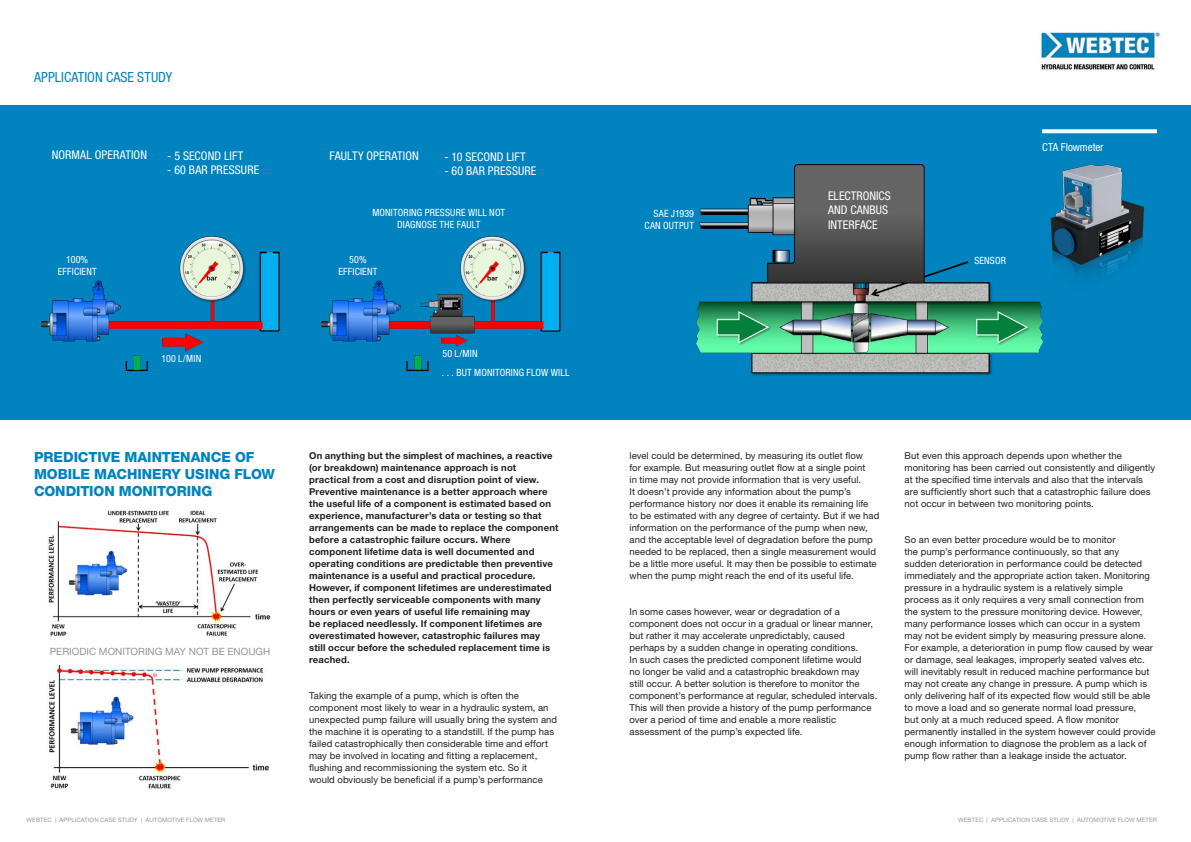
<style>
.page{position:relative;width:1191px;height:842px;background:#fff}
.page>*{position:absolute;margin:0;border:0;box-sizing:border-box;transform-origin:0 0}
._4_-_ACS_-_Page_head{font:800 14px/16.8px "Helvetica Neue LT Std";letter-spacing:-.005em;color:#0083bf}
._1a_-_ACS_-_Page_hea{font:condensed 14px "Helvetica Neue LT Std";letter-spacing:.005em;color:#0083bf}
.B_-_ACS_-_Page_Foote{font:condensed 12px/14.4px "Helvetica Neue LT Std";letter-spacing:.01em;color:#fff}
._7_-_ACS_-_Diagram_H{font:condensed 11px "Helvetica Neue LT Std";letter-spacing:-.005em;color:#fff}
.B_-_ACS_-_Page_Foote-2{font:condensed 10px/12px "Helvetica Neue LT Std";letter-spacing:.015em;color:#fff;text-align:center}
.B_-_ACS_-_Page_Foote-3{font:10px "Helvetica Neue LT Std";color:#939598}
._6_-_ACS_-_Text_para{font:9.5px/12px "Helvetica Neue LT Std";letter-spacing:.005em;color:#231f20}
._5_-_ACS_-_Intro_par{font:700 9.5px/12px "Helvetica Neue LT Std";letter-spacing:.015em;color:#231f20}
.t1{font:6px "Helvetica Neue LT Std";letter-spacing:.015em;color:#939598}
</style>
<div class="page">
<div style="left:0;top:105px;width:1191px;height:315px;background:#0083bf"></div>
<img style="left:1040px;top:31px;width:120px;height:41px">
<img style="left:697px;top:165px;width:345px;height:211px">
<img style="left:48px;top:510px;width:223px;height:127px">
<svg style="left:1042px;top:129px;width:115px;height:4px"></svg>
<img style="left:1040px;top:164px;width:105px;height:130px">
<img style="left:48px;top:664px;width:221px;height:125px">
<img style="left:41px;top:236px;width:238px;height:136px">
<img style="left:321px;top:236px;width:239px;height:136px">
<p class="_1a_-_ACS_-_Page_hea" style="left:34px;top:69px;width:140px">APPLICATION CASE STUDY</p>
<p class="B_-_ACS_-_Page_Foote" style="left:52px;top:147px;width:97px">NORMAL OPERATION</p>
<p class="B_-_ACS_-_Page_Foote" style="left:167px;top:148px;width:78px">- 5 SECOND LIFT</p>
<p class="B_-_ACS_-_Page_Foote" style="left:167px;top:162px;width:93px">- 60 BAR PRESSURE</p>
<p class="B_-_ACS_-_Page_Foote-2" style="left:66px;top:253px;width:23px">100%</p>
<p class="B_-_ACS_-_Page_Foote-2" style="left:58px;top:265px;width:40px">EFFICIENT</p>
<p class="B_-_ACS_-_Page_Foote-2" style="left:162px;top:353px;width:41px">100 L/MIN</p>
<p class="_4_-_ACS_-_Page_head" style="left:34px;top:449px;width:242px">PREDICTIVE MAINTENANCE OF<br>MOBILE MACHINERY USING FLOW<br>CONDITION MONITORING</p>
<p class="B_-_ACS_-_Page_Foote-3" style="left:50px;top:645px;width:222px">PERIODIC MONITORING MAY NOT BE ENOUGH</p>
<p class="B_-_ACS_-_Page_Foote" style="left:330px;top:149px;width:91px">FAULTY OPERATION</p>
<p class="B_-_ACS_-_Page_Foote" style="left:444px;top:149px;width:83px">- 10 SECOND LIFT</p>
<p class="B_-_ACS_-_Page_Foote" style="left:444px;top:164px;width:93px">- 60 BAR PRESSURE</p>
<p class="B_-_ACS_-_Page_Foote-2" style="left:372px;top:207px;width:134px">MONITORING PRESSURE WILL NOT<br>DIAGNOSE THE FAULT</p>
<p class="B_-_ACS_-_Page_Foote-2" style="left:349px;top:253px;width:19px">50%</p>
<p class="B_-_ACS_-_Page_Foote-2" style="left:338px;top:265px;width:40px">EFFICIENT</p>
<p class="B_-_ACS_-_Page_Foote-2" style="left:442px;top:348px;width:37px">50 L/MIN</p>
<p class="B_-_ACS_-_Page_Foote-2" style="left:442px;top:367px;width:129px">. . . BUT MONITORING FLOW WILL</p>
<p class="_5_-_ACS_-_Intro_par" style="left:309px;top:449px;width:251px">On anything but the simplest of machines, a reactive (or breakdown) maintenance approach is not practical from a cost and disruption point of view.<br>Preventive maintenance is a better approach where the useful life of a component is estimated based on experience, manufacturer’s data or testing so that arrangements can be made to replace the component before a catastrophic failure occurs. Where component lifetime data is well documented and operating conditions are predictable then preventive maintenance is a useful and practical procedure.<br>However, if component lifetimes are underestimated then perfectly serviceable components with many hours or even years of useful life remaining may<br>be replaced needlessly. If component lifetimes are overestimated however, catastrophic failures may still occur before the scheduled replacement time is reached.</p>
<p class="_6_-_ACS_-_Text_para" style="left:309px;top:689px;width:250px">Taking the example of a pump, which is often the component most likely to wear in a hydraulic system, an unexpected pump failure will usually bring the system and the machine it is operating to a standstill. If the pump has failed catastrophically then considerable time and effort may be involved in locating and fitting a replacement, flushing and recommissioning the system etc. So it<br>would obviously be beneficial if a pump’s performance</p>
<p class="B_-_ACS_-_Page_Foote-2" style="left:653px;top:207px;width:42px">SAE J1939</p>
<p class="B_-_ACS_-_Page_Foote-2" style="left:644px;top:219px;width:51px">CAN OUTPUT</p>
<p class="B_-_ACS_-_Page_Foote" style="left:828px;top:188px;width:64px">ELECTRONICS<br>AND CANBUS<br>INTERFACE</p>
<p class="_7_-_ACS_-_Diagram_H" style="left:1042px;top:141px;width:63px">CTA Flowmeter</p>
<p class="B_-_ACS_-_Page_Foote-2" style="left:974px;top:254px;width:33px">SENSOR</p>
<p class="_6_-_ACS_-_Text_para" style="left:629px;top:450px;width:251px">level could be determined, by measuring its outlet flow<br>for example. But measuring outlet flow at a single point<br>in time may not provide information that is very useful.<br>It doesn’t provide any information about the pump’s performance history nor does it enable its remaining life<br>to be estimated with any degree of certainty. But if we had information on the performance of the pump when new, and the acceptable level of degradation before the pump needed to be replaced, then a single measurement would be a little more useful. It may then be possible to estimate when the pump might reach the end of its useful life.</p>
<p class="_6_-_ACS_-_Text_para" style="left:629px;top:606px;width:249px">In some cases however, wear or degradation of a component does not occur in a gradual or linear manner, but rather it may accelerate unpredictably, caused perhaps by a sudden change in operating conditions.<br>In such cases the predicted component lifetime would<br>no longer be valid and a catastrophic breakdown may<br>still occur. A better solution is therefore to monitor the component’s performance at regular, scheduled intervals.<br>This will then provide a history of the pump performance over a period of time and enable a more realistic assessment of the pump’s expected life.</p>
<p class="_6_-_ACS_-_Text_para" style="left:904px;top:450px;width:252px">But even this approach depends upon whether the monitoring has been carried out consistently and diligently at the specified time intervals and also that the intervals are sufficiently short such that a catastrophic failure does not occur in between two monitoring points.</p>
<p class="_6_-_ACS_-_Text_para" style="left:904px;top:534px;width:252px">So an even better procedure would be to monitor<br>the pump’s performance continuously, so that any<br>sudden deterioration in performance could be detected immediately and the appropriate action taken. Monitoring pressure in a hydraulic system is a relatively simple process as it only requires a very small connection from the system to the pressure monitoring device. However, many performance losses which can occur in a system may not be evident simply by measuring pressure alone.<br>For example, a deterioration in pump flow caused by wear or damage, seal leakages, improperly seated valves etc. will inevitably result in reduced machine performance but may not create any change in pressure. A pump which is only delivering half of its expected flow would still be able to move a load and so generate normal load pressure,<br>but only at a much reduced speed. A flow monitor permanently installed in the system however could provide enough information to diagnose the problem as a lack of pump flow rather than a leakage inside the actuator.</p>
<p class="t1" style="left:27px;top:816px;width:200px">WEBTEC | APPLICATION CASE STUDY | AUTOMOTIVE FLOW METER</p>
<p class="t1" style="left:958px;top:816px;width:200px">WEBTEC | APPLICATION CASE STUDY | AUTOMOTIVE FLOW METER</p>
</div>
